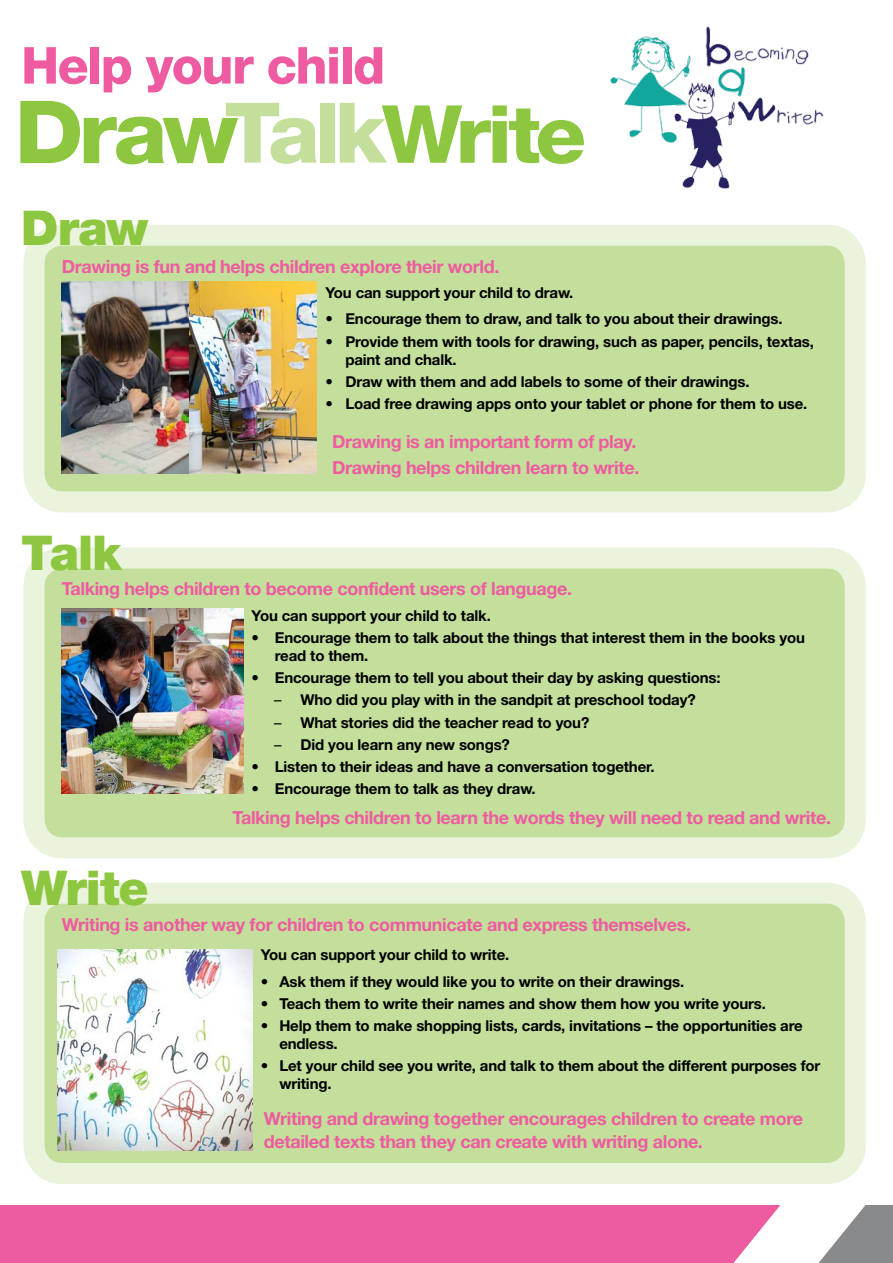
<style>
.page{position:relative;width:893px;height:1263px;background:#fff}
.page>*{position:absolute;margin:0;border:0;box-sizing:border-box;transform-origin:0 0}
.t1{font:800 87.15px "Helvetica Neue LT";color:#8dc63f;scale:1.04 1}
.t2{font:800 80.25px "Helvetica Neue LT";letter-spacing:-.055em;color:#8dc63f;scale:1.04 1}
.t3{font:800 51px "Helvetica Neue LT";letter-spacing:-.03em;color:#ef5ba1}
.large_green{font:900 48px "Helvetica Neue LT";letter-spacing:-.02em;color:#8dc63f}
._12_pt_pink{font:700 18px/22.5px "Helvetica Neue LT";letter-spacing:-.02em;color:#ef5ba1}
.pink_bold_text{font:700 18px "Helvetica Neue LT";letter-spacing:-.02em;color:#ef5ba1}
.grey_10pt{font:700 15px/18px "Helvetica Neue LT";letter-spacing:-.01em;color:#000}
.pink_bold_text-2{font:700 15px "Helvetica Neue LT";letter-spacing:-.01em;color:#000}
.s1{font-size:83.7px;color:#c4df9b}
.s2{font-weight:400}
</style>
<div class="page">
<img style="left:610px;top:26px;width:214px;height:163px">
<div style="left:34px;top:235px;width:821px;height:267px;background:#c4df9b;border-radius:28px"></div>
<div style="left:24px;top:225px;width:842px;height:287px;border:21px solid #eaf3dc;border-radius:28px"></div>
<img style="left:62px;top:281px;width:255px;height:192px">
<div style="left:34px;top:558px;width:821px;height:290px;background:#c4df9b;border-radius:28px"></div>
<div style="left:24px;top:547px;width:842px;height:311px;border:21px solid #eaf3dc;border-radius:28px"></div>
<img style="left:62px;top:608px;width:181px;height:185px">
<div style="left:34px;top:893px;width:821px;height:280px;background:#c4df9b;border-radius:28px"></div>
<div style="left:24px;top:883px;width:842px;height:301px;border:21px solid #eaf3dc;border-radius:28px"></div>
<img style="left:57px;top:949px;width:195px;height:201px">
<svg style="left:0;top:1206px;width:893px;height:57px;background:#ea6da8"></svg>
<p class="t3" style="left:21px;top:35px;width:365px">Help your child</p>
<p class="t1" style="left:15px;top:80px;width:216px">Draw</p>
<p class="t2" style="left:224px;top:86px;width:349px"><span class="s1">Talk</span>Write</p>
<p class="large_green" style="left:21px;top:199px;width:128px">Draw</p>
<p class="pink_bold_text" style="left:62px;top:255px;width:439px">Drawing is fun and helps children explore their world.</p>
<p class="pink_bold_text-2" style="left:325px;top:283px;width:249px">You can support your child to draw.</p>
<p class="grey_10pt" style="left:325px;top:310px;width:459px">• Encourage them to draw, and talk to you about their drawings.</p>
<p class="grey_10pt" style="left:345px;top:332px;width:470px;text-indent:-20px">• Provide them with tools for drawing, such as paper, pencils, textas, paint and chalk.</p>
<p class="grey_10pt" style="left:325px;top:372px;width:426px">• Draw with them and add labels to some of their drawings.</p>
<p class="grey_10pt" style="left:325px;top:394px;width:483px">• Load free drawing apps onto your tablet or phone for them to use.</p>
<p class="large_green" style="left:21px;top:524px;width:102px">Talk</p>
<p class="pink_bold_text" style="left:332px;top:431px;width:306px">Drawing is an important form of play.</p>
<p class="pink_bold_text" style="left:332px;top:456px;width:309px">Drawing helps children learn to write.</p>
<p class="_12_pt_pink" style="left:62px;top:577px;width:512px">Talking helps children to become confident users of language.</p>
<p class="grey_10pt" style="left:252px;top:606px;width:241px">You can support your child to talk.</p>
<p class="grey_10pt" style="left:275px;top:628px;width:532px;text-indent:-23px">• Encourage them to talk about the things that interest them in the books you read to them.</p>
<p class="grey_10pt" style="left:252px;top:668px;width:470px">• Encourage them to tell you about their day by asking questions:</p>
<p class="grey_10pt" style="left:274px;top:691px;width:423px"><span class="s2">–</span> Who did you play with in the sandpit at preschool today?</p>
<p class="grey_10pt" style="left:274px;top:713px;width:317px"><span class="s2">–</span> What stories did the teacher read to you?</p>
<p class="grey_10pt" style="left:274px;top:735px;width:237px"><span class="s2">–</span> Did you learn any new songs?</p>
<p class="grey_10pt" style="left:252px;top:757px;width:405px">• Listen to their ideas and have a conversation together.</p>
<p class="grey_10pt" style="left:252px;top:780px;width:286px">• Encourage them to talk as they draw.</p>
<p class="large_green" style="left:21px;top:859px;width:129px">Write</p>
<p class="_12_pt_pink" style="left:232px;top:806px;width:600px">Talking helps children to learn the words they will need to read and write.</p>
<p class="_12_pt_pink" style="left:62px;top:912px;width:631px">Writing is another way for children to communicate and express themselves.</p>
<p class="grey_10pt" style="left:261px;top:945px;width:250px">You can support your child to write.</p>
<p class="grey_10pt" style="left:261px;top:972px;width:425px">• Ask them if they would like you to write on their drawings.</p>
<p class="grey_10pt" style="left:261px;top:994px;width:507px">• Teach them to write their names and show them how you write yours.</p>
<p class="grey_10pt" style="left:279px;top:1016px;width:525px;text-indent:-19px">• Help them to make shopping lists, cards, invitations – the opportunities are endless.</p>
<p class="grey_10pt" style="left:279px;top:1057px;width:543px;text-indent:-19px">• Let your child see you write, and talk to them about the different purposes for writing.</p>
<p class="_12_pt_pink" style="left:264px;top:1107px;width:541px">Writing and drawing together encourages children to create more detailed texts than they can create with writing alone.</p>
</div>
